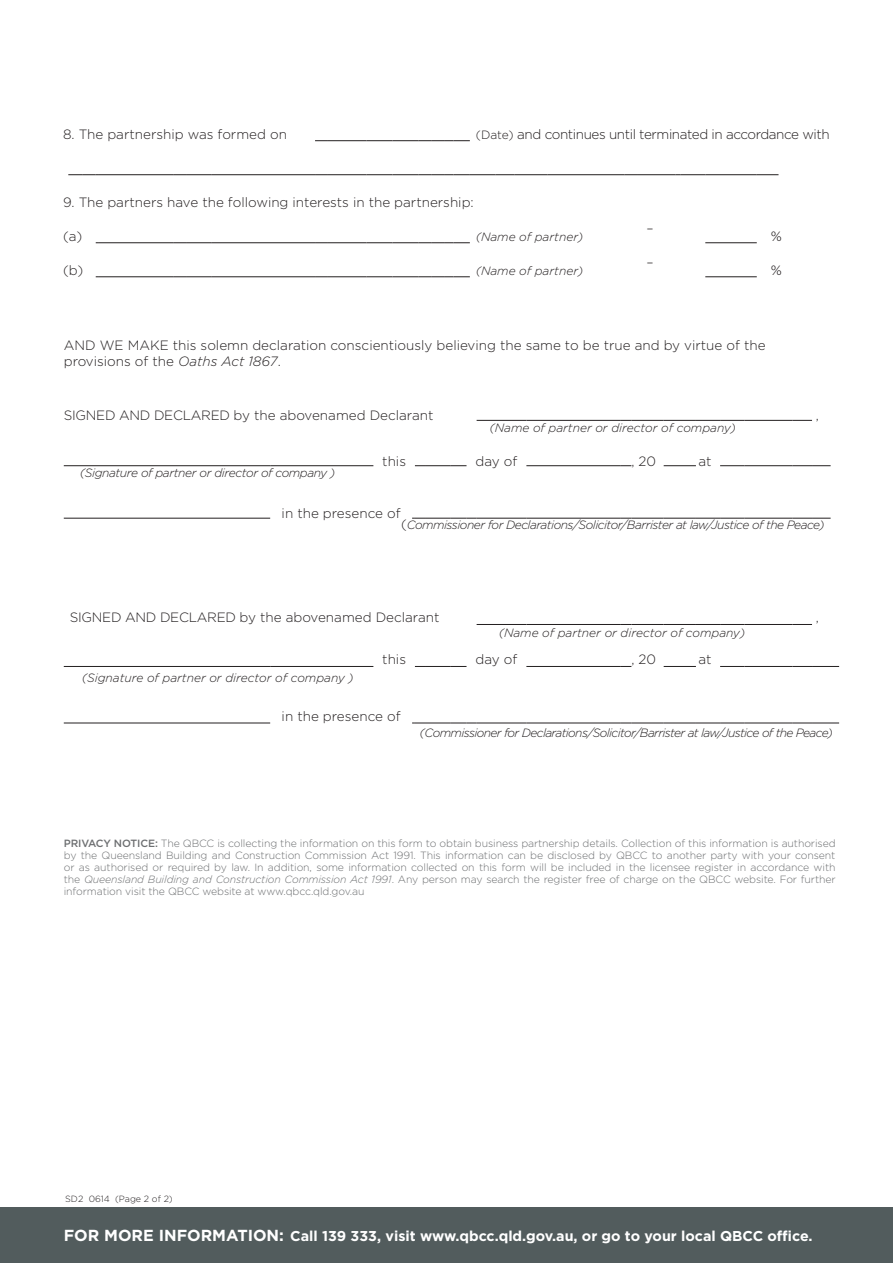
<style>
.page{position:relative;width:893px;height:1263px;background:#fff}
.page>*{position:absolute;margin:0;border:0;box-sizing:border-box;transform-origin:0 0}
.t1{font:700 14.25px "Gotham";color:#fff}
.t2{font:300 13.5px/16.2px "Gotham";color:#231f20}
.t3{font:300 13.5px "Gotham";letter-spacing:-.02em;color:#231f20}
.t4{font:300 13.5px "Gotham";letter-spacing:-.03em;color:#231f20}
.t5{font:italic 300 12px "Gotham";color:#231f20}
.t6{font:italic 300 12px "Gotham";letter-spacing:-.03em;color:#231f20}
.t7{font:italic 300 12px "Gotham";letter-spacing:-.05em;color:#231f20}
.t8{font:300 10.5px/12px "Gotham";letter-spacing:-.01em;color:#6d6f71;text-align:justify}
.t9{font:300 9px "Gotham";color:#231f20}
.s1{font-size:12px}
.s2{font-style:italic}
.s3{font-style:normal;font-size:13.5px}
.s4{font-weight:500}
.s5{font-size:15.9px}
</style>
<div class="page">
<div style="left:0;top:1208px;width:893px;height:55px;background:#525c5d"></div>
<hr style="left:64px;top:465px;width:206px;height:1px;background:#231f20">
<hr style="left:270px;top:465px;width:103px;height:1px;background:#231f20">
<hr style="left:526px;top:465px;width:94px;height:1px;background:#231f20">
<hr style="left:477px;top:420px;width:49px;height:1px;background:#231f20">
<hr style="left:526px;top:420px;width:94px;height:1px;background:#231f20">
<hr style="left:631px;top:420px;width:33px;height:1px;background:#231f20">
<hr style="left:664px;top:420px;width:32px;height:1px;background:#231f20">
<svg style="left:696px;top:420px;width:48px;height:1px"></svg>
<hr style="left:744px;top:420px;width:49px;height:1px;background:#231f20">
<svg style="left:793px;top:420px;width:19px;height:1px"></svg>
<svg style="left:415px;top:465px;width:51px;height:1px"></svg>
<hr style="left:664px;top:465px;width:32px;height:1px;background:#231f20">
<svg style="left:720px;top:465px;width:24px;height:1px"></svg>
<hr style="left:744px;top:465px;width:49px;height:1px;background:#231f20">
<svg style="left:793px;top:465px;width:38px;height:1px"></svg>
<hr style="left:64px;top:518px;width:206px;height:1px;background:#231f20">
<svg style="left:412px;top:518px;width:65px;height:1px"></svg>
<hr style="left:477px;top:518px;width:49px;height:1px;background:#231f20">
<hr style="left:526px;top:518px;width:94px;height:1px;background:#231f20">
<hr style="left:631px;top:518px;width:33px;height:1px;background:#231f20">
<hr style="left:664px;top:518px;width:32px;height:1px;background:#231f20">
<svg style="left:696px;top:518px;width:48px;height:1px"></svg>
<hr style="left:744px;top:518px;width:49px;height:1px;background:#231f20">
<svg style="left:793px;top:518px;width:38px;height:1px"></svg>
<hr style="left:64px;top:666px;width:206px;height:1px;background:#231f20">
<hr style="left:270px;top:666px;width:103px;height:1px;background:#231f20">
<hr style="left:526px;top:666px;width:94px;height:1px;background:#231f20">
<hr style="left:477px;top:624px;width:49px;height:1px;background:#231f20">
<hr style="left:526px;top:624px;width:94px;height:1px;background:#231f20">
<hr style="left:631px;top:624px;width:33px;height:1px;background:#231f20">
<hr style="left:664px;top:624px;width:32px;height:1px;background:#231f20">
<svg style="left:696px;top:624px;width:48px;height:1px"></svg>
<hr style="left:744px;top:624px;width:49px;height:1px;background:#231f20">
<svg style="left:793px;top:624px;width:19px;height:1px"></svg>
<svg style="left:415px;top:666px;width:51px;height:1px"></svg>
<hr style="left:664px;top:666px;width:32px;height:1px;background:#231f20">
<svg style="left:720px;top:666px;width:24px;height:1px"></svg>
<hr style="left:744px;top:666px;width:49px;height:1px;background:#231f20">
<svg style="left:793px;top:666px;width:46px;height:1px"></svg>
<hr style="left:64px;top:723px;width:206px;height:1px;background:#231f20">
<svg style="left:412px;top:723px;width:65px;height:1px"></svg>
<hr style="left:477px;top:723px;width:49px;height:1px;background:#231f20">
<hr style="left:526px;top:723px;width:94px;height:1px;background:#231f20">
<hr style="left:631px;top:723px;width:33px;height:1px;background:#231f20">
<hr style="left:664px;top:723px;width:32px;height:1px;background:#231f20">
<svg style="left:696px;top:723px;width:48px;height:1px"></svg>
<hr style="left:744px;top:723px;width:49px;height:1px;background:#231f20">
<svg style="left:793px;top:723px;width:46px;height:1px"></svg>
<svg style="left:315px;top:140px;width:13px;height:1px"></svg>
<hr style="left:328px;top:140px;width:39px;height:1px;background:#231f20">
<svg style="left:367px;top:140px;width:103px;height:1px"></svg>
<hr style="left:705px;top:242px;width:52px;height:1px;background:#231f20">
<hr style="left:705px;top:276px;width:52px;height:1px;background:#231f20">
<hr style="left:99px;top:242px;width:74px;height:1px;background:#231f20">
<svg style="left:173px;top:242px;width:39px;height:1px"></svg>
<hr style="left:212px;top:242px;width:103px;height:1px;background:#231f20">
<svg style="left:315px;top:242px;width:13px;height:1px"></svg>
<hr style="left:328px;top:242px;width:39px;height:1px;background:#231f20">
<svg style="left:367px;top:242px;width:103px;height:1px"></svg>
<hr style="left:99px;top:276px;width:74px;height:1px;background:#231f20">
<svg style="left:173px;top:276px;width:39px;height:1px"></svg>
<hr style="left:212px;top:276px;width:103px;height:1px;background:#231f20">
<svg style="left:315px;top:276px;width:13px;height:1px"></svg>
<hr style="left:328px;top:276px;width:39px;height:1px;background:#231f20">
<svg style="left:367px;top:276px;width:103px;height:1px"></svg>
<svg style="left:68px;top:174px;width:31px;height:1px"></svg>
<hr style="left:99px;top:174px;width:74px;height:1px;background:#231f20">
<svg style="left:173px;top:174px;width:39px;height:1px"></svg>
<hr style="left:212px;top:174px;width:103px;height:1px;background:#231f20">
<svg style="left:315px;top:174px;width:13px;height:1px"></svg>
<hr style="left:328px;top:174px;width:39px;height:1px;background:#231f20">
<svg style="left:367px;top:174px;width:148px;height:1px"></svg>
<hr style="left:515px;top:174px;width:32px;height:1px;background:#231f20">
<hr style="left:547px;top:174px;width:77px;height:1px;background:#231f20">
<svg style="left:624px;top:174px;width:13px;height:1px"></svg>
<hr style="left:637px;top:174px;width:39px;height:1px;background:#231f20">
<svg style="left:676px;top:174px;width:29px;height:1px"></svg>
<hr style="left:705px;top:174px;width:52px;height:1px;background:#231f20">
<svg style="left:757px;top:174px;width:21px;height:1px"></svg>
<p class="t2" style="left:63px;top:125px;width:225px">8. The partnership was formed on</p>
<p class="t4" style="left:476px;top:125px;width:355px"><span class="s1">(Date)</span> and continues until terminated in accordance with</p>
<p class="t2" style="left:63px;top:193px;width:412px">9. The partners have the following interests in the partnership:</p>
<p class="t2" style="left:63px;top:227px;width:21px">(a)</p>
<p class="t5" style="left:476px;top:229px;width:109px">(Name of partner)</p>
<p class="t2" style="left:63px;top:261px;width:22px">(b)</p>
<p class="t5" style="left:476px;top:263px;width:109px">(Name of partner)</p>
<p class="t2" style="left:646px;top:220px;width:9px">–</p>
<p class="t2" style="left:646px;top:254px;width:9px">–</p>
<p class="t2" style="left:771px;top:227px;width:13px">%</p>
<p class="t2" style="left:771px;top:261px;width:13px">%</p>
<p class="t2" style="left:64px;top:337px;width:703px">AND WE MAKE this solemn declaration conscientiously believing the same to be true and by virtue of the provisions of the <span class="s2">Oaths Act 1867</span>.</p>
<p class="t3" style="left:64px;top:407px;width:371px">SIGNED AND DECLARED by the abovenamed Declarant</p>
<p class="t2" style="left:816px;top:407px;width:5px">,</p>
<p class="t5" style="left:490px;top:420px;width:248px">(Name of partner or director of company)</p>
<p class="t2" style="left:382px;top:452px;width:25px">this</p>
<p class="t2" style="left:475px;top:452px;width:43px">day of</p>
<p class="t2" style="left:631px;top:452px;width:26px">, 20</p>
<p class="t2" style="left:698px;top:452px;width:15px">at</p>
<p class="t6" style="left:80px;top:465px;width:257px">(Signature of partner or director of company )</p>
<p class="t2" style="left:282px;top:505px;width:120px">in the presence of</p>
<p class="t6" style="left:401px;top:517px;width:425px"><span class="s3">(</span>Commissioner for Declarations/Solicitor/Barrister at law/Justice of the Peace)</p>
<p class="t3" style="left:70px;top:609px;width:371px">SIGNED AND DECLARED by the abovenamed Declarant</p>
<p class="t2" style="left:816px;top:609px;width:5px">,</p>
<p class="t5" style="left:499px;top:625px;width:248px">(Name of partner or director of company)</p>
<p class="t2" style="left:382px;top:651px;width:25px">this</p>
<p class="t2" style="left:475px;top:651px;width:43px">day of</p>
<p class="t2" style="left:631px;top:651px;width:26px">, 20</p>
<p class="t2" style="left:698px;top:651px;width:15px">at</p>
<p class="t5" style="left:82px;top:670px;width:273px">(Signature of partner or director of company )</p>
<p class="t2" style="left:282px;top:708px;width:120px">in the presence of</p>
<p class="t7" style="left:420px;top:725px;width:415px">(Commissioner for Declarations/Solicitor/Barrister at law/Justice of the Peace)</p>
<p class="t8" style="left:64px;top:837px;width:773px"><span class="s4">PRIVACY NOTICE:</span> The QBCC is collecting the information on this form to obtain business partnership details. Collection of this information is authorised by the Queensland Building and Construction Commission Act 1991. This information can be disclosed by QBCC to another party with your consent or as authorised or required by law. In addition, some information collected on this form will be included in the licensee register in accordance with the <span class="s2">Queensland Building and Construction Commission Act 1991</span>. Any person may search the register free of charge on the QBCC website. For further information visit the QBCC website at www.qbcc.qld.gov.au</p>
<p class="t9" style="left:65px;top:1193px;width:109px">SD2 0614 (Page 2 of 2)</p>
<h1 class="t1" style="left:64px;top:1226px;width:750px"><span class="s5">For more information:</span> Call 139 333, visit www.qbcc.qld.gov.au, or go to your local QBCC office.</h1>
</div>
